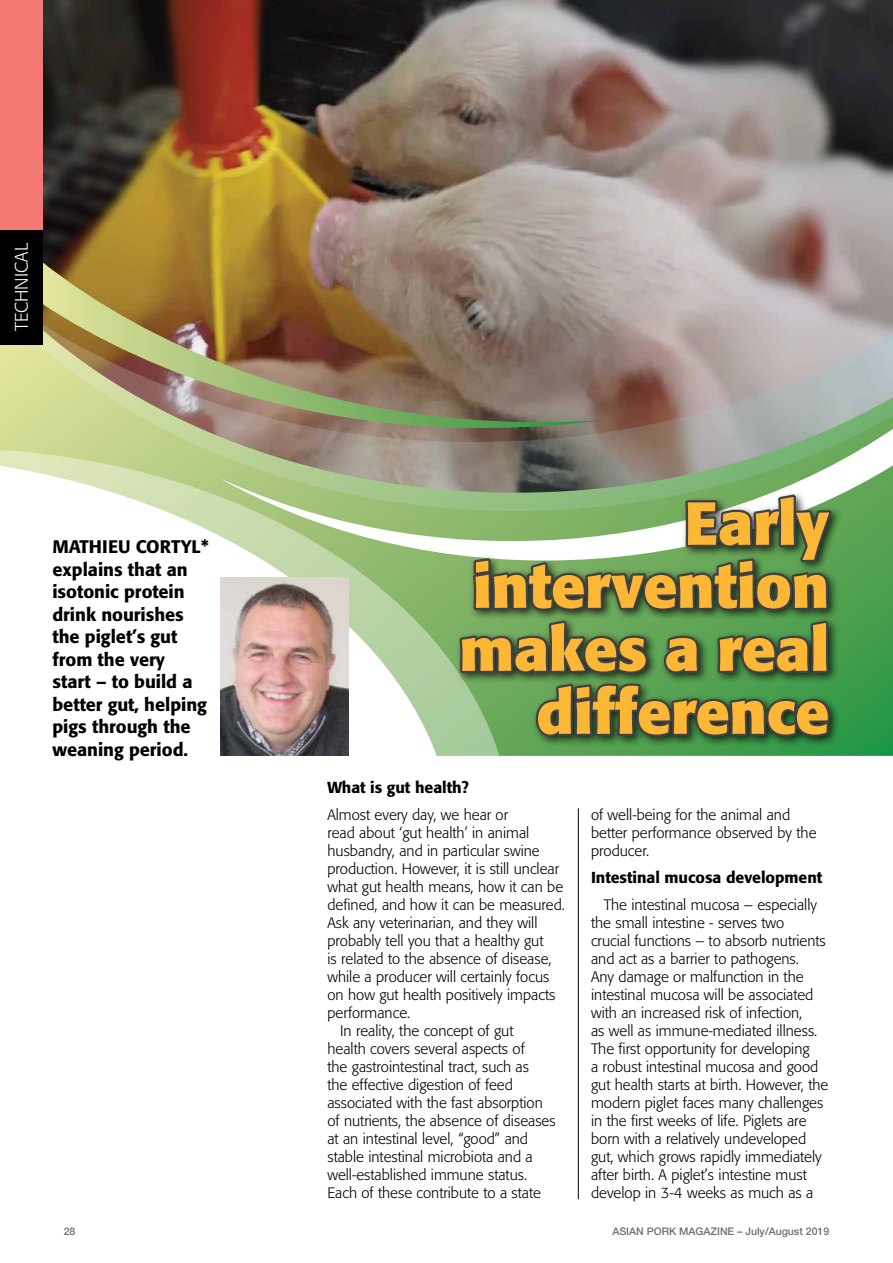
<style>
.page{position:relative;width:893px;height:1263px;background:#fff}
.page>*{position:absolute;margin:0;border:0;box-sizing:border-box;transform-origin:0 0}
.t1{font:700 60px/63px "Formata";color:#fdb736;text-align:right}
.t2{font:500 18px/22.5px "Formata";color:#000}
.t3{font:300 18px "Formata";color:#fff}
.t4{font:500 15.75px "Formata";color:#000}
.t5{font:300 15px/18px "Formata";color:#000}
.t6{font:500 10.5px "Helvetica Neue LT";color:#6d6e71}
</style>
<div class="page">
<img style="left:43px;top:0;width:850px;height:279px">
<svg style="left:500px;top:560px;width:393px;height:196px;background:#3f9d4c"></svg>
<svg style="left:0;top:279px;width:893px;height:170px;background:#b1b9a6"></svg>
<svg style="left:219px;top:428px;width:674px;height:132px"></svg>
<svg style="left:0;top:226px;width:455px;height:212px;background:#9d8859"></svg>
<svg style="left:0;top:449px;width:500px;height:307px;background:#a9bd8c"></svg>
<svg style="left:0;top:462px;width:438px;height:294px"></svg>
<div style="left:455px;top:491px;width:387px;height:257px;background:#000;opacity:.75"></div>
<svg style="left:455px;top:5px;width:379px;height:735px;background:#818574"></svg>
<img style="left:221px;top:577px;width:127px;height:179px">
<hr style="left:578px;top:808px;width:1px;height:391px;background:#000">
<div style="left:0;top:0;width:43px;height:230px;background:#f37975"></div>
<div style="left:0;top:230px;width:43px;height:114px;background:#000"></div>
<p class="t3" style="left:11px;top:331px;width:90px;rotate:-90deg">TECHNICAL</p>
<p class="t2" style="left:52px;top:536px;width:158px">MATHIEU CORTYL* explains that an isotonic protein drink nourishes the piglet’s gut from the very<br>start – to build a better gut, helping pigs through the weaning period.</p>
<h1 class="t1" style="left:459px;top:492px;width:371px">Early intervention makes a real difference</h1>
<p class="t4" style="left:327px;top:777px;width:143px">What is gut health?</p>
<p class="t5" style="left:327px;top:806px;width:182px">Almost every day, we hear or</p>
<p class="t5" style="left:327px;top:824px;width:203px">read about ‘gut health’ in animal</p>
<p class="t5" style="left:327px;top:842px;width:214px">husbandry, and in particular swine</p>
<p class="t5" style="left:327px;top:860px;width:233px">production. However, it is still unclear</p>
<p class="t5" style="left:327px;top:878px;width:237px">what gut health means, how it can be</p>
<p class="t5" style="left:327px;top:896px;width:239px">defined, and how it can be measured.</p>
<p class="t5" style="left:327px;top:914px;width:212px">Ask any veterinarian, and they will</p>
<p class="t5" style="left:327px;top:932px;width:218px">probably tell you that a healthy gut</p>
<p class="t5" style="left:327px;top:950px;width:226px">is related to the absence of disease,</p>
<p class="t5" style="left:327px;top:968px;width:223px">while a producer will certainly focus</p>
<p class="t5" style="left:327px;top:986px;width:229px">on how gut health positively impacts</p>
<p class="t5" style="left:327px;top:1004px;width:84px">performance.</p>
<p class="t5" style="left:340px;top:1022px;width:175px">In reality, the concept of gut</p>
<p class="t5" style="left:327px;top:1040px;width:199px">health covers several aspects of</p>
<p class="t5" style="left:327px;top:1058px;width:203px">the gastrointestinal tract, such as</p>
<p class="t5" style="left:327px;top:1076px;width:187px">the effective digestion of feed</p>
<p class="t5" style="left:327px;top:1094px;width:217px">associated with the fast absorption</p>
<p class="t5" style="left:327px;top:1112px;width:230px">of nutrients, the absence of diseases</p>
<p class="t5" style="left:327px;top:1130px;width:202px">at an intestinal level, “good” and</p>
<p class="t5" style="left:327px;top:1148px;width:207px">stable intestinal microbiota and a</p>
<p class="t5" style="left:327px;top:1166px;width:201px">well-established immune status.</p>
<p class="t5" style="left:327px;top:1184px;width:215px">Each of these contribute to a state</p>
<p class="t5" style="left:591px;top:805px;width:227px">of well-being for the animal and better performance observed by the producer.</p>
<p class="t4" style="left:591px;top:868px;width:233px">Intestinal mucosa development</p>
<p class="t5" style="left:591px;top:896px;width:239px;text-indent:13px">The intestinal mucosa – especially the small intestine - serves two<br>crucial functions – to absorb nutrients and act as a barrier to pathogens.<br>Any damage or malfunction in the intestinal mucosa will be associated with an increased risk of infection,<br>as well as immune-mediated illness.<br>The first opportunity for developing<br>a robust intestinal mucosa and good gut health starts at birth. However, the modern piglet faces many challenges in the first weeks of life. Piglets are born with a relatively undeveloped gut, which grows rapidly immediately after birth. A piglet’s intestine must develop in 3-4 weeks as much as a</p>
<p class="t6" style="left:64px;top:1225px;width:13px">28</p>
<p class="t6" style="left:612px;top:1225px;width:218px">ASIAN PORK MAGAZINE – July/August 2019</p>
</div>
